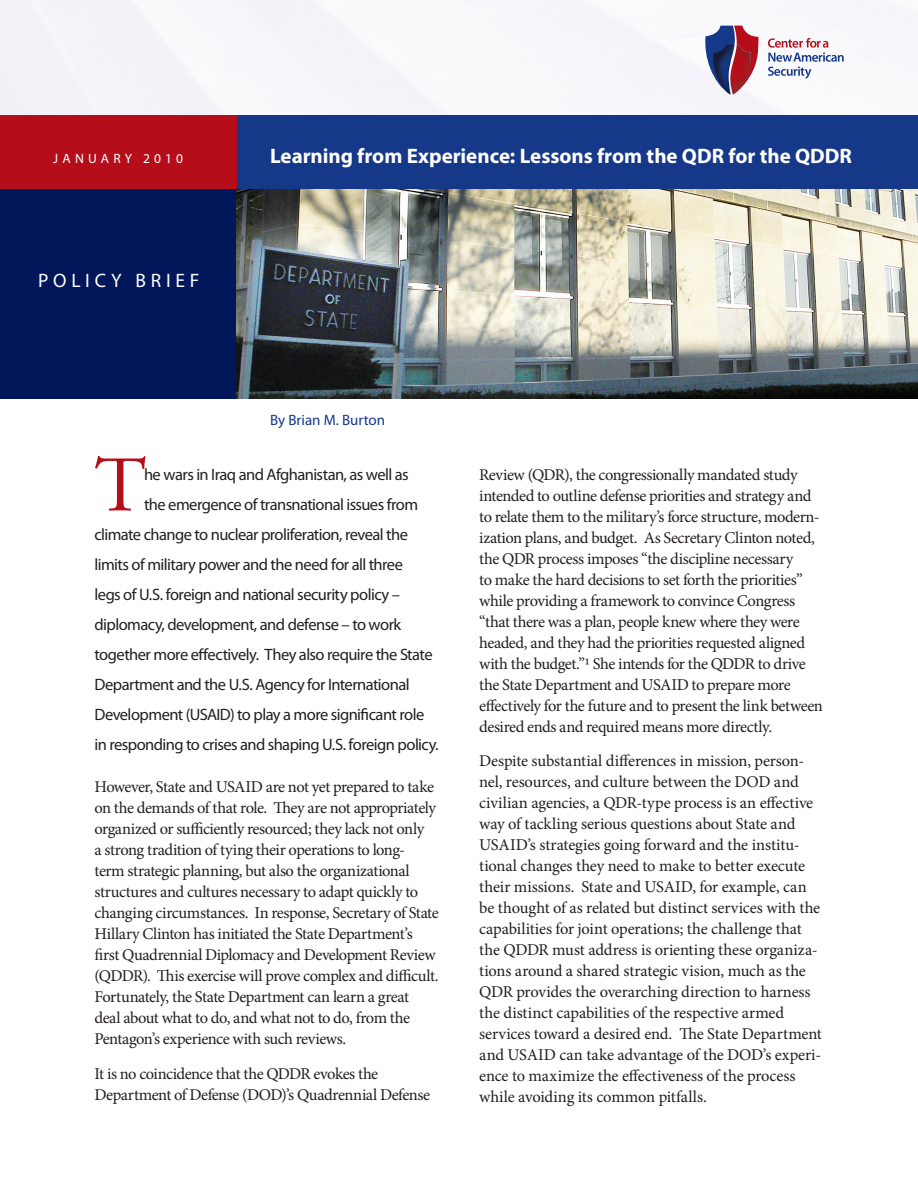
<style>
.page{position:relative;width:918px;height:1188px;background:#fff}
.page>*{position:absolute;margin:0;border:0;box-sizing:border-box;transform-origin:0 0}
.Article_Body_Intro{font:78.6px "Adobe Garamond Pro";color:#b50e1a}
.t1{font:700 21px "Myriad Pro";color:#fff}
.Policy_Brief{font:19.5px "Myriad Pro";letter-spacing:.245em;color:#fff}
.Body_text{font:16.5px/21px "Minion Pro";letter-spacing:-.02em;color:#231f20}
.Article_Body_Intro-2{font:16.5px "Myriad Pro";letter-spacing:-.035em;color:#231f20}
.By__Author_s__Name_s{font:15px "Myriad Pro";color:#153889}
.Month_Year{font:13.5px "Myriad Pro";letter-spacing:.31em;color:#fff}
</style>
<div class="page">
<img style="left:713px;top:94px;width:17px;height:1px">
<img style="left:730px;top:94px;width:21px;height:1px">
<div style="left:236px;top:115px;width:682px;height:74px;background:#153889"></div>
<div style="left:0;top:115px;width:236px;height:74px;background:#b50e1a"></div>
<div style="left:0;top:189px;width:236px;height:209px;background:#011759"></div>
<svg style="left:768px;top:38px;width:76px;height:41px"></svg>
<svg style="left:705px;top:26px;width:55px;height:68px"></svg>
<img style="left:236px;top:189px;width:682px;height:210px">
<p class="Month_Year" style="left:53px;top:150px;width:131px">January 2010</p>
<p class="t1" style="left:270px;top:143px;width:583px">Learning from Experience: Lessons from the QDR for the QDDR</p>
<p class="Policy_Brief" style="left:38px;top:269px;width:163px">Policy Brief</p>
<p class="By__Author_s__Name_s" style="left:270px;top:411px;width:117px">By Brian M. Burton</p>
<p class="Article_Body_Intro" style="left:94px;top:438px;width:53px">T</p>
<p class="Article_Body_Intro-2" style="left:144px;top:465px;width:266px">he wars in Iraq and Afghanistan, as well as</p>
<p class="Article_Body_Intro-2" style="left:144px;top:495px;width:276px">the emergence of transnational issues from</p>
<p class="Article_Body_Intro-2" style="left:94px;top:525px;width:315px">climate change to nuclear proliferation, reveal the</p>
<p class="Article_Body_Intro-2" style="left:94px;top:555px;width:310px">limits of military power and the need for all three</p>
<p class="Article_Body_Intro-2" style="left:94px;top:585px;width:307px">legs of U.S. foreign and national security policy –</p>
<p class="Article_Body_Intro-2" style="left:94px;top:615px;width:308px">diplomacy, development, and defense – to work</p>
<p class="Article_Body_Intro-2" style="left:94px;top:645px;width:340px">together more effectively. They also require the State</p>
<p class="Article_Body_Intro-2" style="left:94px;top:675px;width:317px">Department and the U.S. Agency for International</p>
<p class="Article_Body_Intro-2" style="left:94px;top:705px;width:331px">Development (USAI D) to play a more significant role</p>
<p class="Article_Body_Intro-2" style="left:94px;top:735px;width:346px">in responding to crises and shaping U.S. foreign policy.</p>
<p class="Body_text" style="left:94px;top:777px;width:346px">However, State and USAID are not yet prepared to take on the demands of that role. They are not appropriately organized or sufficiently resourced; they lack not only<br>a strong tradition of tying their operations to long&shy;term strategic planning, but also the organizational structures and cultures necessary to adapt quickly to changing circumstances. In response, Secretary of State Hillary Clinton has initiated the State Department’s first Quadrennial Diplomacy and Development Review (QDDR). This exercise will prove complex and difficult.<br>Fortunately, the State Department can learn a great deal about what to do, and what not to do, from the Pentagon’s experience with such reviews.</p>
<p class="Body_text" style="left:94px;top:1063px;width:337px">It is no coincidence that the QDDR evokes the<br>Department of Defense (DOD)’s Quadrennial Defense</p>
<p class="Body_text" style="left:479px;top:464px;width:345px">Review (QDR), the congressionally mandated study intended to outline defense priorities and strategy and to relate them to the military’s force structure, modern&shy;ization plans, and budget. As Secretary Clinton noted, the QDR process imposes “the discipline necessary<br>to make the hard decisions to set forth the priorities” while providing a framework to convince Congress “that there was a plan, people knew where they were headed, and they had the priorities requested aligned with the budget.”1 She intends for the QDDR to drive the State Department and USAID to prepare more effectively for the future and to present the link between desired ends and required means more directly.</p>
<p class="Body_text" style="left:479px;top:751px;width:344px">Despite substantial differences in mission, person&shy;nel, resources, and culture between the DOD and civilian agencies, a QDR-type process is an effective way of tackling serious questions about State and USAID’s strategies going forward and the institu&shy;tional changes they need to make to better execute their missions. State and USAID, for example, can be thought of as related but distinct services with the capabilities for joint operations; the challenge that the QDDR must address is orienting these organiza&shy;tions around a shared strategic vision, much as the QDR provides the overarching direction to harness the distinct capabilities of the respective armed services toward a desired end. The State Department and USAID can take advantage of the DOD’s experi&shy;ence to maximize the effectiveness of the process while avoiding its common pitfalls.</p>
</div>
